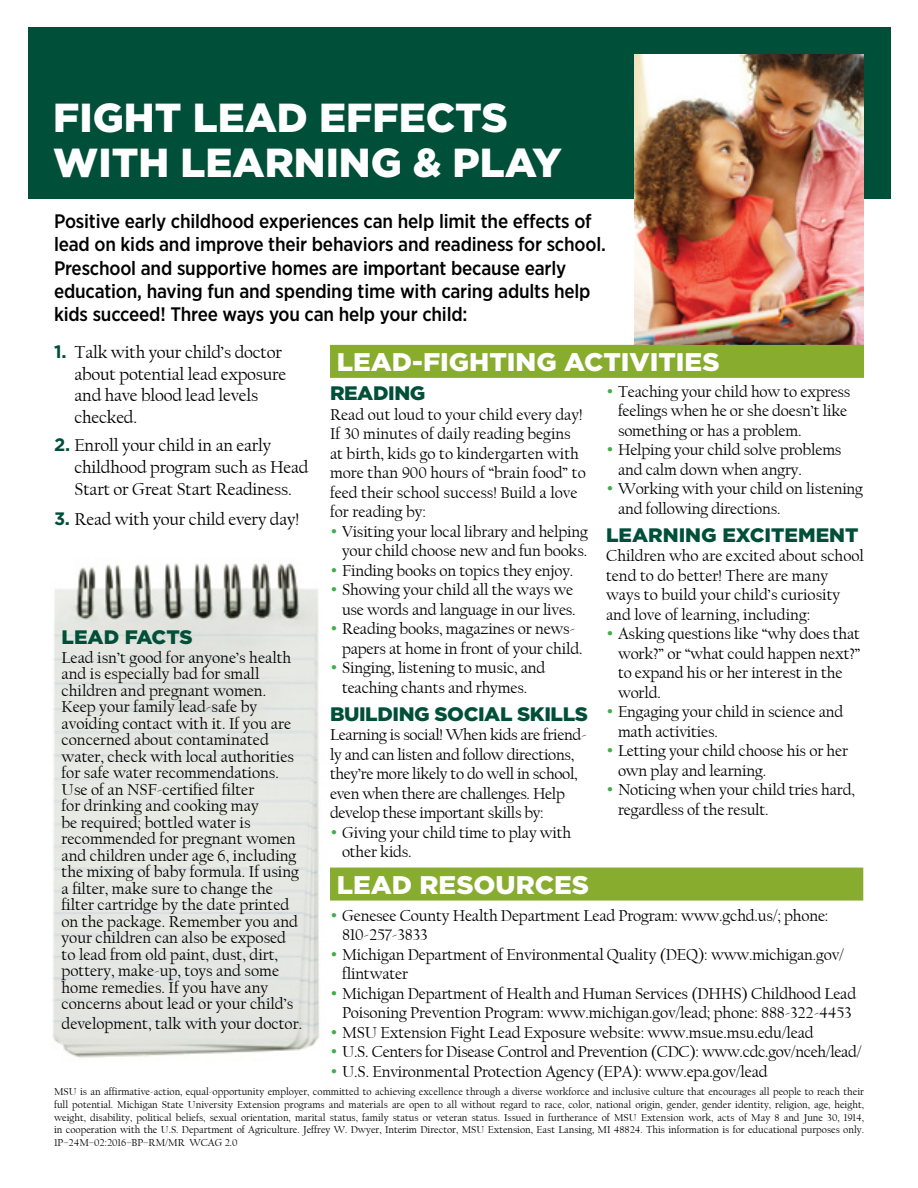
<style>
.page{position:relative;width:918px;height:1188px;background:#fff}
.page>*{position:absolute;margin:0;border:0;box-sizing:border-box;transform-origin:0 0}
.t1{font:900 40.5px/45px "Gotham";color:#fff}
.t2{font:900 25.5px "Gotham";color:#fff;scale:1.04 1}
.t3{font:500 19.5px/23.4px "Gotham Narrow";letter-spacing:-.01em;color:#000}
.t4{font:900 19.5px "Gotham";letter-spacing:-.02em;color:#004f39;scale:1.04 1}
.t5{font:900 19.5px "Gotham";color:#004f39;scale:1.04 1}
.t6{font:18px/21.6px "Californian FB";letter-spacing:-.01em;color:#000}
.t7{font:16.5px/19.5px "Californian FB";letter-spacing:-.01em;color:#000}
.gp-fine_print{font:10.5px/12.6px "Californian FB";color:#000;text-align:justify}
.s1{font-family:"Gotham";font-weight:700;color:#004f39}
.s2{font-family:"Gotham";color:#41ad49}
</style>
<div class="page">
<img style="left:52px;top:563px;width:268px;height:495px">
<div style="left:28px;top:27px;width:863px;height:172px;background:#004f39"></div>
<img style="left:635px;top:54px;width:229px;height:291px">
<div style="left:330px;top:345px;width:534px;height:33px;background:#88ac2e"></div>
<div style="left:330px;top:868px;width:533px;height:33px;background:#88ac2e"></div>
<p class="t1" style="left:53px;top:95px;width:510px">FIGHT LEAD EFFECTS<br>WITH LEARNING &amp; PLAY</p>
<p class="t3" style="left:54px;top:209px;width:553px">Positive early childhood experiences can help limit the effects of lead on kids and improve their behaviors and readiness for school.<br>Preschool and supportive homes are important because early education, having fun and spending time with caring adults help kids succeed! Three ways you can help your child:</p>
<p class="t6" style="left:75px;top:342px;width:213px;text-indent:-21px"><span class="s1">1.</span> Talk with your child’s doctor about potential lead exposure and have blood lead levels checked.</p>
<p class="t6" style="left:75px;top:435px;width:235px;text-indent:-21px"><span class="s1">2.</span> Enroll your child in an early childhood program such as Head<br>Start or Great Start Readiness.</p>
<p class="t6" style="left:54px;top:508px;width:247px"><span class="s1">3.</span> Read with your child every day!</p>
<h1 class="t2" style="left:337px;top:345px;width:370px">LEAD-FIGHTING ACTIVITIES</h1>
<h2 class="t4" style="left:330px;top:380px;width:93px">READING</h2>
<p class="t7" style="left:330px;top:405px;width:257px">Read out loud to your child every day!<br>If 30 minutes of daily reading begins at birth, kids go to kindergarten with more than 900 hours of “brain food” to feed their school success! Build a love for reading by:</p>
<p class="t7" style="left:330px;top:522px;width:260px;text-align:right"><span class="s2">•</span> Visiting your local library and helping your child choose new and fun books.</p>
<p class="t7" style="left:330px;top:561px;width:245px"><span class="s2">•</span> Finding books on topics they enjoy.</p>
<p class="t7" style="left:330px;top:580px;width:247px;text-align:right"><span class="s2">•</span> Showing your child all the ways we use words and language in our lives.</p>
<p class="t7" style="left:342px;top:619px;width:242px;text-indent:-12px"><span class="s2">•</span> Reading books, magazines or news&shy;papers at home in front of your child.</p>
<p class="t7" style="left:330px;top:658px;width:217px;text-align:center"><span class="s2">•</span> Singing, listening to music, and teaching chants and rhymes.</p>
<p class="t4" style="left:330px;top:700px;width:250px">BUILDING SOCIAL SKILLS</p>
<p class="t7" style="left:330px;top:725px;width:258px">Learning is social! When kids are friend&shy;ly and can listen and follow directions, they’re more likely to do well in school, even when there are challenges. Help develop these important skills by:</p>
<p class="t7" style="left:342px;top:823px;width:231px;text-indent:-12px"><span class="s2">•</span> Giving your child time to play with other kids.</p>
<p class="t7" style="left:618px;top:382px;width:234px;text-indent:-12px"><span class="s2">•</span> Teaching your child how to express feelings when he or she doesn’t like something or has a problem.</p>
<p class="t7" style="left:618px;top:441px;width:225px;text-indent:-12px"><span class="s2">•</span> Helping your child solve problems and calm down when angry.</p>
<p class="t7" style="left:618px;top:480px;width:247px;text-indent:-12px"><span class="s2">•</span> Working with your child on listening and following directions.</p>
<p class="t5" style="left:606px;top:521px;width:244px">LEARNING EXCITEMENT</p>
<p class="t7" style="left:606px;top:546px;width:260px">Children who are excited about school tend to do better! There are many ways to build your child’s curiosity and love of learning, including:</p>
<p class="t7" style="left:618px;top:624px;width:244px;text-indent:-12px"><span class="s2">•</span> Asking questions like “why does that work?” or “what could happen next?” to expand his or her interest in the world.</p>
<p class="t7" style="left:618px;top:702px;width:227px;text-indent:-12px"><span class="s2">•</span> Engaging your child in science and math activities.</p>
<p class="t7" style="left:618px;top:741px;width:232px;text-indent:-12px"><span class="s2">•</span> Letting your child choose his or her own play and learning.</p>
<p class="t7" style="left:618px;top:780px;width:238px;text-indent:-12px"><span class="s2">•</span> Noticing when your child tries hard, regardless of the result.</p>
<h2 class="t5" style="left:62px;top:623px;width:128px">LEAD FACTS</h2>
<p class="t7" style="left:62px;top:649px;width:239px;line-height:16.5px">Lead isn’t good for anyone’s health and is especially bad for small children and pregnant women.<br>Keep your family lead-safe by avoiding contact with it. If you are concerned about contaminated water, check with local authorities for safe water recommendations.<br>Use of an NSF-certified filter<br>for drinking and cooking may<br>be required; bottled water is recommended for pregnant women and children under age 6, including the mixing of baby formula. If using a filter, make sure to change the filter cartridge by the date printed on the package. Remember you and your children can also be exposed to lead from old paint, dust, dirt, pottery, make-up, toys and some home remedies. If you have any concerns about lead or your child’s</p>
<p class="t7" style="left:62px;top:1014px;width:242px">development, talk with your doctor.</p>
<h1 class="t2" style="left:337px;top:867px;width:244px">LEAD RESOURCES</h1>
<p class="t7" style="left:342px;top:906px;width:488px;text-indent:-12px"><span class="s2">•</span> Genesee County Health Department Lead Program: www.gchd.us/; phone:<br>810-257-3833</p>
<p class="t7" style="left:342px;top:945px;width:503px;text-indent:-12px"><span class="s2">•</span> Michigan Department of Environmental Quality (DEQ): www.michigan.gov/ flintwater</p>
<p class="t7" style="left:330px;top:984px;width:528px;text-align:center"><span class="s2">•</span> Michigan Department of Health and Human Services (DHHS) Childhood Lead<br>Poisoning Prevention Program: www.michigan.gov/lead; phone: 888-322-4453</p>
<p class="t7" style="left:330px;top:1023px;width:485px"><span class="s2">•</span> MSU Extension Fight Lead Exposure website: www.msue.msu.edu/lead</p>
<p class="t7" style="left:330px;top:1042px;width:533px"><span class="s2">•</span> U.S. Centers for Disease Control and Prevention (CDC): www.cdc.gov/nceh/lead/</p>
<p class="t7" style="left:330px;top:1062px;width:439px"><span class="s2">•</span> U.S. Environmental Protection Agency (EPA): www.epa.gov/lead</p>
<p class="gp-fine_print" style="left:54px;top:1086px;width:812px">MSU is an affirmative-action, equal-opportunity employer, committed to achieving excellence through a diverse workforce and inclusive culture that encourages all people to reach their full potential. Michigan State University Extension programs and materials are open to all without regard to race, color, national origin, gender, gender identity, religion, age, height, weight, disability, political beliefs, sexual orientation, marital status, family status or veteran status. Issued in furtherance of MSU Extension work, acts of May 8 and June 30, 1914, in cooperation with the U.S. Department of Agriculture. Jeffrey W. Dwyer, Interim Director, MSU Extension, East Lansing, MI 48824. This information is for educational purposes only.<br>1P–24M–02:2016–BP–RM/MR WCAG 2.0</p>
</div>
